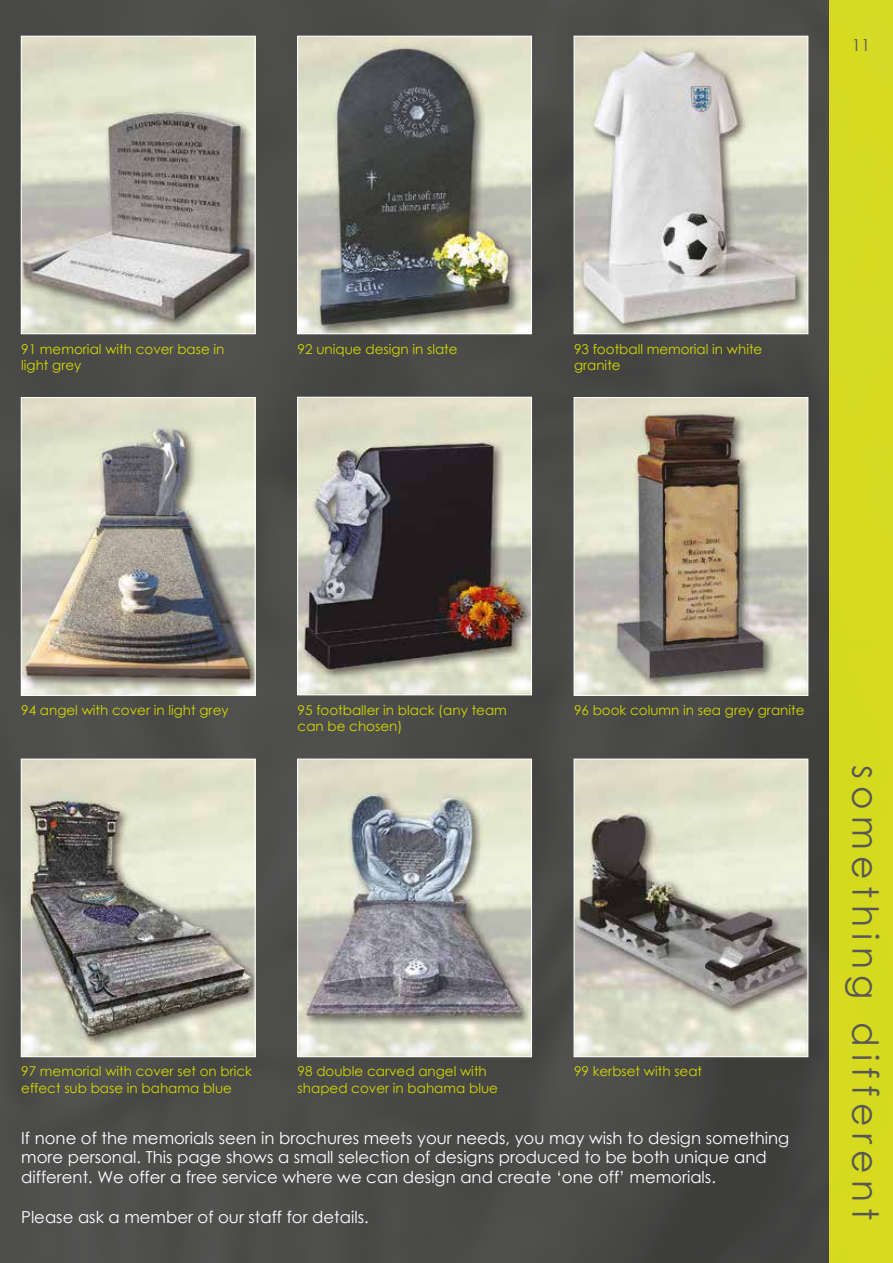
<style>
.page{position:relative;width:893px;height:1263px;background:#fff}
.page>*{position:absolute;margin:0;border:0;box-sizing:border-box;transform-origin:0 0}
.t1{font:36px "Century Gothic";letter-spacing:.18em;color:#575756}
.t2{font:16.5px/19.8px "Century Gothic";color:#fff}
.t3{font:16.5px "Century Gothic";color:#575756}
.t4{font:13.5px/16.2px "Century Gothic";color:#d3d800}
</style>
<div class="page">
<img style="left:0;top:0;width:829px;height:1263px">
<div style="left:829px;top:0;width:64px;height:1263px;background:#d7da1e"></div>
<img style="left:23px;top:38px;width:230px;height:294px">
<div style="left:21px;top:36px;width:234px;height:298px;border:1px solid #fff"></div>
<img style="left:23px;top:399px;width:230px;height:295px">
<div style="left:21px;top:397px;width:234px;height:299px;border:1px solid #fff"></div>
<img style="left:23px;top:761px;width:230px;height:294px">
<div style="left:21px;top:759px;width:234px;height:298px;border:1px solid #fff"></div>
<img style="left:299px;top:38px;width:231px;height:294px">
<div style="left:297px;top:36px;width:235px;height:298px;border:1px solid #fff"></div>
<img style="left:299px;top:399px;width:231px;height:294px">
<div style="left:297px;top:397px;width:235px;height:298px;border:1px solid #fff"></div>
<img style="left:299px;top:761px;width:231px;height:294px">
<div style="left:297px;top:759px;width:235px;height:298px;border:1px solid #fff"></div>
<img style="left:576px;top:38px;width:230px;height:294px">
<div style="left:574px;top:36px;width:234px;height:298px;border:1px solid #fff"></div>
<img style="left:576px;top:399px;width:230px;height:295px">
<div style="left:574px;top:397px;width:234px;height:299px;border:1px solid #fff"></div>
<img style="left:576px;top:761px;width:230px;height:294px">
<div style="left:574px;top:759px;width:234px;height:298px;border:1px solid #fff"></div>
<p class="t4" style="left:21px;top:340px;width:205px">91 memorial with cover base in light grey</p>
<p class="t4" style="left:298px;top:340px;width:161px">92 unique design in slate</p>
<p class="t3" style="left:852px;top:33px;width:20px">11</p>
<p class="t4" style="left:574px;top:340px;width:190px">93 football memorial in white granite</p>
<p class="t4" style="left:21px;top:702px;width:209px">94 angel with cover in light grey</p>
<p class="t4" style="left:298px;top:702px;width:211px">95 footballer in black (any team can be chosen)</p>
<p class="t4" style="left:574px;top:702px;width:232px">96 book column in sea grey granite</p>
<p class="t4" style="left:21px;top:1063px;width:232px">97 memorial with cover set on brick effect sub base in bahama blue</p>
<p class="t4" style="left:298px;top:1063px;width:202px">98 double carved angel with shaped cover in bahama blue</p>
<p class="t4" style="left:574px;top:1063px;width:130px">99 kerbset with seat</p>
<p class="t2" style="left:21px;top:1127px;width:769px">If none of the memorials seen in brochures meets your needs, you may wish to design something more personal. This page shows a small selection of designs produced to be both unique and different. We offer a free service where we can design and create ‘one off’ memorials.</p>
<p class="t2" style="left:21px;top:1206px;width:349px">Please ask a member of our staff for details.</p>
<h1 class="t1" style="left:891px;top:765px;width:457px;rotate:90deg">something different</h1>
</div>
